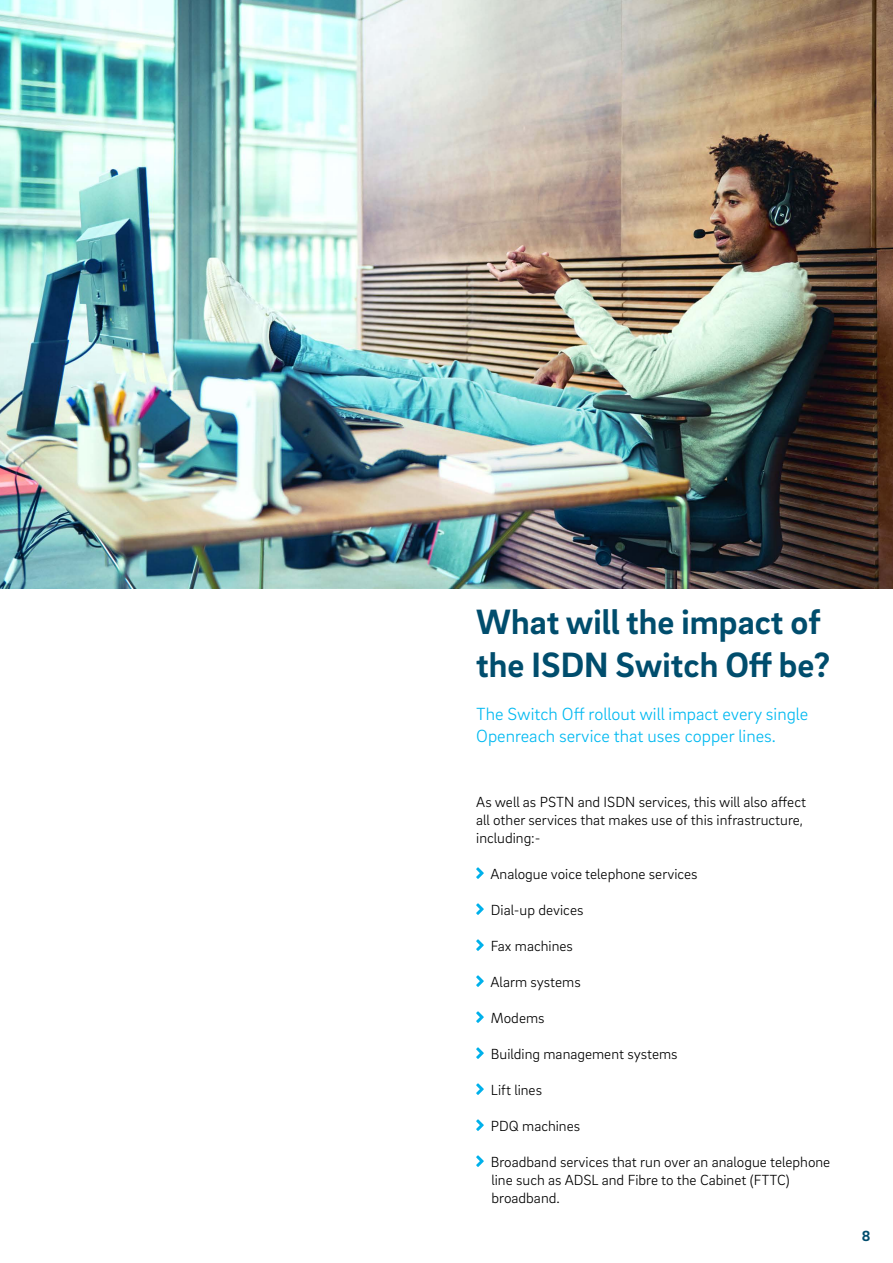
<style>
.page{position:relative;width:893px;height:1263px;background:#fff}
.page>*{position:absolute;margin:0;border:0;box-sizing:border-box;transform-origin:0 0}
.t1{font:700 36px/43.2px "Brix Sans";color:#004d6d}
.t2{font:300 18px/21.6px "Brix Sans";color:#00b9f1}
.t3{font:300 15px/18px "Brix Sans";color:#000}
.t4{font:700 15px "Brix Sans";color:#004d6d}
</style>
<div class="page">
<svg style="left:476px;top:867px;width:8px;height:12px"></svg>
<svg style="left:476px;top:903px;width:8px;height:12px"></svg>
<svg style="left:476px;top:939px;width:8px;height:12px"></svg>
<svg style="left:476px;top:975px;width:8px;height:12px"></svg>
<svg style="left:476px;top:1011px;width:8px;height:12px"></svg>
<svg style="left:476px;top:1047px;width:8px;height:12px"></svg>
<svg style="left:476px;top:1083px;width:8px;height:12px"></svg>
<svg style="left:476px;top:1119px;width:8px;height:12px"></svg>
<svg style="left:476px;top:1155px;width:8px;height:12px"></svg>
<img style="left:0;top:0;width:893px;height:588px">
<h1 class="t1" style="left:476px;top:599px;width:355px">What will the impact of the ISDN Switch Off be?</h1>
<p class="t2" style="left:476px;top:703px;width:334px">The Switch Off rollout will impact every single<br>Openreach service that uses copper lines.</p>
<p class="t3" style="left:476px;top:792px;width:331px">As well as PSTN and ISDN services, this will also affect all other services that makes use of this infrastructure, including:-</p>
<p class="t3" style="left:491px;top:864px;width:209px">Analogue voice telephone services</p>
<p class="t3" style="left:491px;top:900px;width:94px">Dial-up devices</p>
<p class="t3" style="left:491px;top:936px;width:83px">Fax machines</p>
<p class="t3" style="left:491px;top:972px;width:92px">Alarm systems</p>
<p class="t3" style="left:491px;top:1008px;width:55px">Modems</p>
<p class="t3" style="left:491px;top:1044px;width:188px">Building management systems</p>
<p class="t3" style="left:491px;top:1080px;width:53px">Lift lines</p>
<p class="t3" style="left:491px;top:1116px;width:91px">PDQ machines</p>
<p class="t3" style="left:491px;top:1152px;width:341px">Broadband services that run over an analogue telephone line such as ADSL and Fibre to the Cabinet (FTTC) broadband.</p>
<p class="t4" style="left:862px;top:1226px;width:10px">8</p>
</div>
